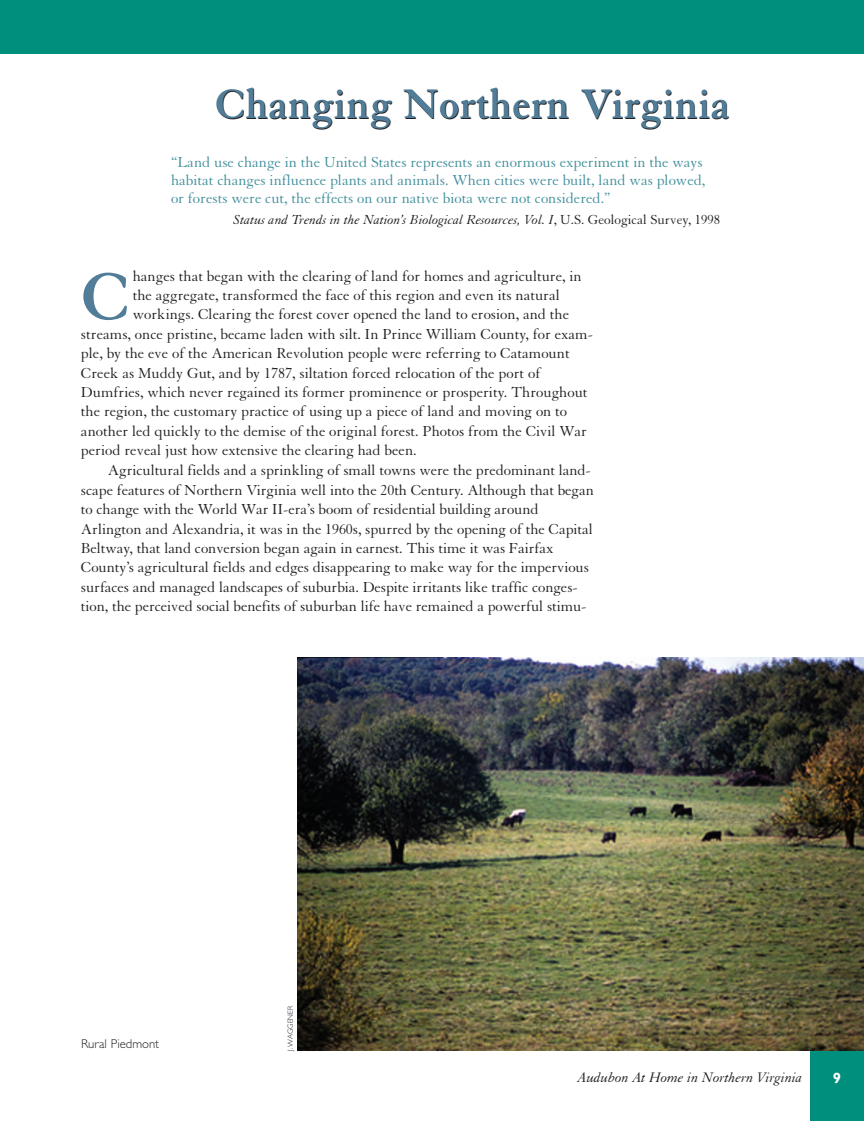
<style>
.page{position:relative;width:864px;height:1121px;background:#fff}
.page>*{position:absolute;margin:0;border:0;box-sizing:border-box;transform-origin:0 0}
.t1{font:700 72.9px "Granjon";color:#517d98}
.t2{font:700 45px "Granjon";color:#231f20}
.t3{font:15.75px "Granjon";color:#231f20}
.t4{font:15.75px/18px "Granjon";color:#428f9c}
.t5{font:italic 15px "Granjon";color:#231f20}
.t6{font:700 15px "Gill Sans";color:#fff}
.t7{font:italic 14.25px "Granjon";color:#231f20}
.t8{font:300 12.75px "Gill Sans";color:#231f20}
.t9{font:300 7.5px "Gill Sans";letter-spacing:.015em;color:#231f20}
.s1{font-style:normal}
</style>
<div class="page">
<div style="left:810px;top:1050px;width:54px;height:70px;background:#008f7d"></div>
<div style="left:0;top:0;width:864px;height:54px;background:#008f7d"></div>
<img style="left:297px;top:657px;width:567px;height:393px">
<h2 class="t2" style="left:216px;top:89px;width:516px">Changing Northern Virginia</h2>
<p class="t4" style="left:171px;top:155px;width:536px">“Land use change in the United States represents an enormous experiment in the ways habitat changes influence plants and animals. When cities were built, land was plowed, or forests were cut, the effects on our native biota were not considered.”</p>
<p class="t7" style="left:234px;top:214px;width:488px">Status and Trends in the Nation’s Biological Resources, Vol. I<span class="s1">, U.S. Geological Survey, 1998</span></p>
<h1 class="t1" style="left:81px;top:270px;width:50px">C</h1>
<p class="t3" style="left:133px;top:270px;width:451px">hanges that began with the clearing of land for homes and agriculture, in</p>
<p class="t3" style="left:133px;top:289px;width:429px">the aggregate, transformed the face of this region and even its natural</p>
<p class="t3" style="left:133px;top:309px;width:438px">workings. Clearing the forest cover opened the land to erosion, and the</p>
<p class="t3" style="left:81px;top:328px;width:513px">streams, once pristine, became laden with silt. In Prince William County, for exam-</p>
<p class="t3" style="left:81px;top:347px;width:490px">ple, by the eve of the American Revolution people were referring to Catamount</p>
<p class="t3" style="left:81px;top:367px;width:461px">Creek as Muddy Gut, and by 1787, siltation forced relocation of the port of</p>
<p class="t3" style="left:81px;top:386px;width:508px">Dumfries, which never regained its former prominence or prosperity. Throughout</p>
<p class="t3" style="left:81px;top:405px;width:488px">the region, the customary practice of using up a piece of land and moving on to</p>
<p class="t3" style="left:81px;top:425px;width:507px">another led quickly to the demise of the original forest. Photos from the Civil War</p>
<p class="t3" style="left:81px;top:444px;width:337px">period reveal just how extensive the clearing had been.</p>
<p class="t3" style="left:108px;top:465px;width:484px">Agricultural fields and a sprinkling of small towns were the predominant land-</p>
<p class="t3" style="left:81px;top:484px;width:514px">scape features of Northern Virginia well into the 20th Century. Although that began</p>
<p class="t3" style="left:81px;top:503px;width:459px">to change with the World War II-era’s boom of residential building around</p>
<p class="t3" style="left:81px;top:523px;width:513px">Arlington and Alexandria, it was in the 1960s, spurred by the opening of the Capital</p>
<p class="t3" style="left:81px;top:542px;width:474px">Beltway, that land conversion began again in earnest. This time it was Fairfax</p>
<p class="t3" style="left:81px;top:561px;width:509px">County’s agricultural fields and edges disappearing to make way for the impervious</p>
<p class="t3" style="left:81px;top:581px;width:498px">surfaces and managed landscapes of suburbia. Despite irritants like traffic conges-</p>
<p class="t3" style="left:81px;top:600px;width:507px">tion, the perceived social benefits of suburban life have remained a powerful stimu-</p>
<p class="t8" style="left:81px;top:1038px;width:80px">Rural Piedmont</p>
<p class="t9" style="left:288px;top:1050px;width:47px;rotate:-90deg">J. WAGGENER</p>
<p class="t5" style="left:578px;top:1072px;width:226px">Audubon At Home in Northern Virginia</p>
<p class="t6" style="left:833px;top:1071px;width:10px">9</p>
</div>
